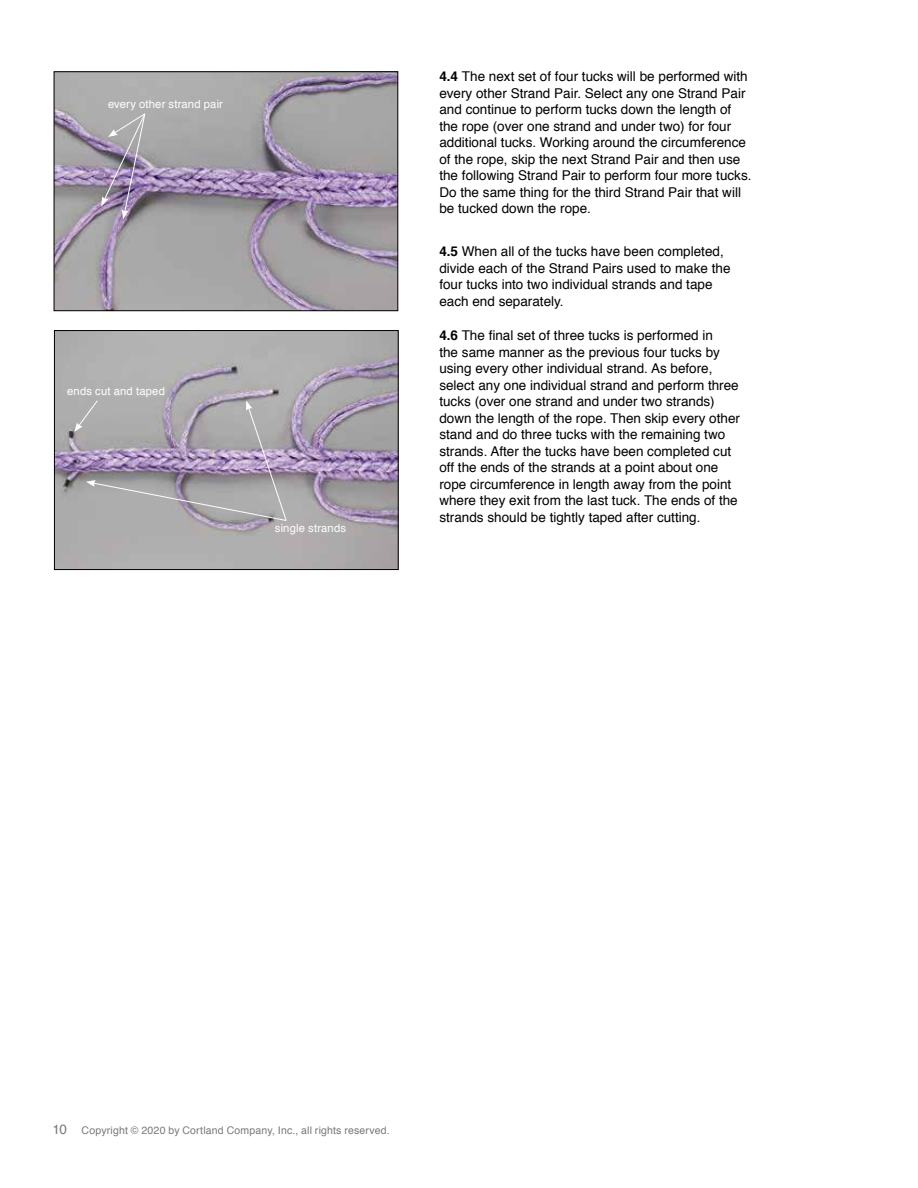
<style>
.page{position:relative;width:918px;height:1188px;background:#fff}
.page>*{position:absolute;margin:0;border:0;box-sizing:border-box;transform-origin:0 0}
.t1{font:13.5px/16.5px "Helvetica";color:#000}
.t2{font:11.25px "Helvetica";letter-spacing:.015em;color:#fff}
.t3{font:10.5px "Helvetica";letter-spacing:.015em;color:#77787b}
.s1{font-weight:700}
.s2{font-size:13.5px}
</style>
<div class="page">
<img style="left:56px;top:73px;width:340px;height:236px">
<div style="left:54px;top:71px;width:344px;height:240px;border:1px solid #000"></div>
<img style="left:56px;top:332px;width:341px;height:236px">
<div style="left:54px;top:330px;width:345px;height:240px;border:1px solid #000"></div>
<svg style="left:101px;top:113px;width:45px;height:106px"></svg>
<svg style="left:74px;top:400px;width:213px;height:121px"></svg>
<p class="t2" style="left:108px;top:95px;width:117px">every other strand pair</p>
<p class="t2" style="left:67px;top:382px;width:99px">ends cut and taped</p>
<p class="t2" style="left:275px;top:520px;width:73px">single strands</p>
<p class="t1" style="left:439px;top:69px;width:314px"><span class="s1">4.4</span> The next set of four tucks will be performed with every other Strand Pair. Select any one Strand Pair and continue to perform tucks down the length of the rope (over one strand and under two) for four additional tucks. Working around the circumference of the rope, skip the next Strand Pair and then use the following Strand Pair to perform four more tucks.<br>Do the same thing for the third Strand Pair that will be tucked down the rope.</p>
<p class="t1" style="left:439px;top:244px;width:293px"><span class="s1">4.5</span> When all of the tucks have been completed, divide each of the Strand Pairs used to make the four tucks into two individual strands and tape each end separately.</p>
<p class="t1" style="left:439px;top:328px;width:302px"><span class="s1">4.6</span> The final set of three tucks is performed in<br>the same manner as the previous four tucks by using every other individual strand. As before, select any one individual strand and perform three tucks (over one strand and under two strands) down the length of the rope. Then skip every other stand and do three tucks with the remaining two strands. After the tucks have been completed cut off the ends of the strands at a point about one rope circumference in length away from the point where they exit from the last tuck. The ends of the strands should be tightly taped after cutting.</p>
<p class="t3" style="left:53px;top:1122px;width:339px"><span class="s2">10</span> Copyright © 2020 by Cortland Company, Inc., all rights reserved.</p>
</div>
